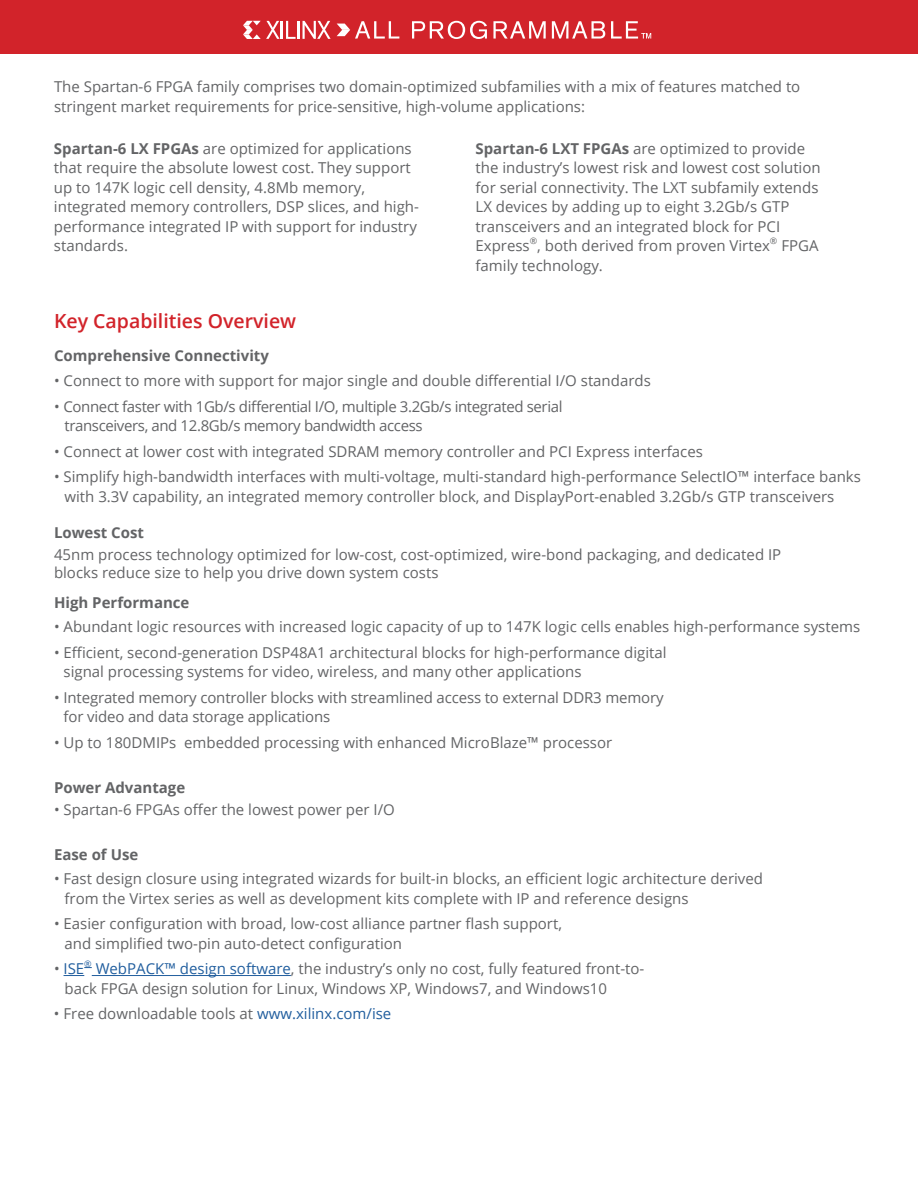
<style>
.page{position:relative;width:918px;height:1188px;background:#fff}
.page>*{position:absolute;margin:0;border:0;box-sizing:border-box;transform-origin:0 0}
.t1{font:600 19.5px "Open Sans";color:#d2232a}
.t2{font:15px/19.5px "Open Sans";color:#636466}
.t3{font:15px/19.5px "Open Sans";letter-spacing:-.025em;color:#636466}
.t4{font:700 15px "Open Sans";color:#636466}
.t5{font:15px "Open Sans";color:#215e9e}
.t6{font:9px "Open Sans";color:#636466}
.t7{font:9px "Open Sans";color:#215e9e}
.s1{font-weight:700}
.s2{color:#636466}
.s3{color:#215e9e}
</style>
<div class="page">
<div style="left:0;top:0;width:918px;height:54px;background:#d2232a"></div>
<svg style="left:412px;top:21px;width:75px;height:18px"></svg>
<svg style="left:493px;top:21px;width:53px;height:18px"></svg>
<svg style="left:552px;top:21px;width:53px;height:18px"></svg>
<hr style="left:297px;top:21px;width:3px;height:18px;background:#fff">
<svg style="left:303px;top:21px;width:28px;height:18px"></svg>
<svg style="left:611px;top:21px;width:40px;height:18px"></svg>
<svg style="left:337px;top:21px;width:62px;height:18px"></svg>
<svg style="left:243px;top:21px;width:53px;height:18px"></svg>
<svg style="left:64px;top:975px;width:20px;height:1px"></svg>
<hr style="left:92px;top:975px;width:199px;height:1px;background:#215e9e">
<p class="t2" style="left:54px;top:77px;width:748px">The Spartan-6 FPGA family comprises two domain-optimized subfamilies with a mix of features matched to stringent market requirements for price-sensitive, high-volume applications:</p>
<p class="t2" style="left:54px;top:138px;width:366px"><span class="s1">Spartan-6 LX FPGAs</span> are optimized for applications that require the absolute lowest cost. They support up to 147K logic cell density, 4.8Mb memory, integrated memory controllers, DSP slices, and high&shy;performance integrated IP with support for industry standards.</p>
<p class="t2" style="left:476px;top:138px;width:347px"><span class="s1">Spartan-6 LXT FPGAs</span> are optimized to provide the industry’s lowest risk and lowest cost solution for serial connectivity. The LXT subfamily extends LX devices by adding up to eight 3.2Gb/s GTP transceivers and an integrated block for PCI Express</p>
<p class="t6" style="left:530px;top:234px;width:9px">®</p>
<p class="t2" style="left:537px;top:236px;width:234px">, both derived from proven Virtex</p>
<p class="t6" style="left:770px;top:234px;width:9px">®</p>
<p class="t2" style="left:781px;top:236px;width:39px">FPGA</p>
<p class="t2" style="left:476px;top:255px;width:129px">family technology.</p>
<h1 class="t1" style="left:54px;top:308px;width:244px">Key Capabilities Overview</h1>
<p class="t4" style="left:54px;top:345px;width:217px">Comprehensive Connectivity</p>
<p class="t2" style="left:54px;top:371px;width:598px">• Connect to more with support for major single and double differential I/O standards</p>
<p class="t3" style="left:64px;top:396px;width:500px;text-indent:-10px">• Connect faster with 1Gb/s differential I/O, multiple 3.2Gb/s integrated serial transceivers, and 12.8Gb/s memory bandwidth access</p>
<p class="t2" style="left:54px;top:441px;width:650px">• Connect at lower cost with integrated SDRAM memory controller and PCI Express interfaces</p>
<p class="t2" style="left:64px;top:467px;width:798px;text-indent:-10px">• Simplify high-bandwidth interfaces with multi-voltage, multi-standard high-performance SelectIO™ interface banks with 3.3V capability, an integrated memory controller block, and DisplayPort-enabled 3.2Gb/s GTP transceivers</p>
<p class="t4" style="left:54px;top:522px;width:92px">Lowest Cost</p>
<p class="t2" style="left:54px;top:546px;width:729px;line-height:18px">45nm process technology optimized for low-cost, cost-optimized, wire-bond packaging, and dedicated IP blocks reduce size to help you drive down system costs</p>
<p class="t4" style="left:54px;top:592px;width:137px">High Performance</p>
<p class="t2" style="left:54px;top:617px;width:808px">• Abundant logic resources with increased logic capacity of up to 147K logic cells enables high-performance systems</p>
<p class="t2" style="left:64px;top:642px;width:605px;text-indent:-10px">• Efficient, second-generation DSP48A1 architectural blocks for high-performance digital signal processing systems for video, wireless, and many other applications</p>
<p class="t2" style="left:64px;top:687px;width:602px;text-indent:-10px">• Integrated memory controller blocks with streamlined access to external DDR3 memory for video and data storage applications</p>
<p class="t2" style="left:54px;top:732px;width:560px">• Up to 180DMIPs embedded processing with enhanced MicroBlaze™ processor</p>
<p class="t4" style="left:54px;top:777px;width:133px">Power Advantage</p>
<p class="t2" style="left:54px;top:799px;width:342px">• Spartan-6 FPGAs offer the lowest power per I/O</p>
<p class="t4" style="left:54px;top:844px;width:86px">Ease of Use</p>
<p class="t2" style="left:64px;top:869px;width:700px;text-indent:-10px">• Fast design closure using integrated wizards for built-in blocks, an efficient logic architecture derived from the Virtex series as well as development kits complete with IP and reference designs</p>
<p class="t2" style="left:64px;top:914px;width:499px;text-indent:-10px">• Easier configuration with broad, low-cost alliance partner flash support, and simplified two-pin auto-detect configuration</p>
<p class="t5" style="left:54px;top:959px;width:32px"><span class="s2">•</span> ISE</p>
<p class="t7" style="left:84px;top:957px;width:9px">®</p>
<p class="t2" style="left:64px;top:959px;width:581px;text-indent:31px"><span class="s3">WebPACK™ design software</span>, the industry’s only no cost, fully featured front-to&shy;back FPGA design solution for Linux, Windows XP, Windows7, and Windows10</p>
<p class="t2" style="left:54px;top:1004px;width:339px">• Free downloadable tools at <span class="s3">www.xilinx.com/ise</span></p>
</div>
